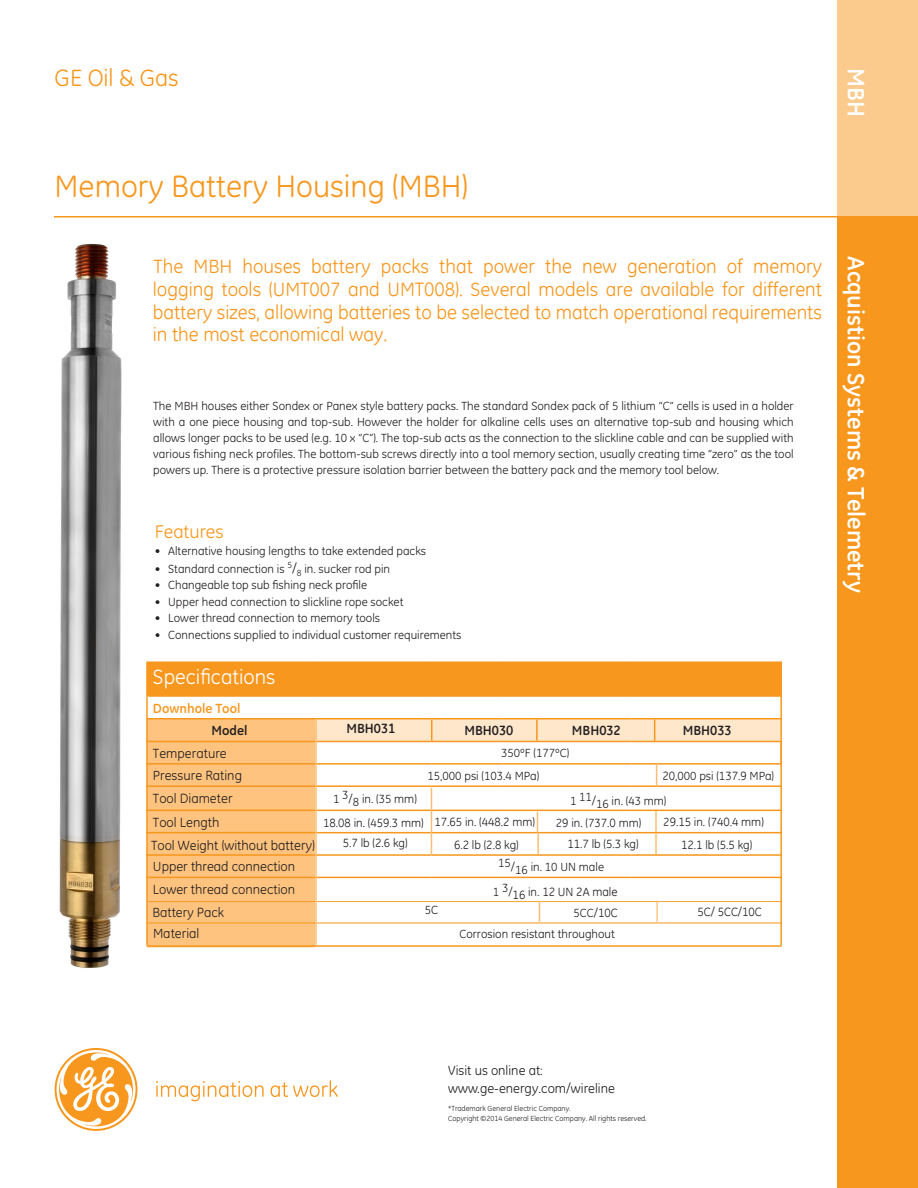
<style>
.page{position:relative;width:918px;height:1188px;background:#fff}
.page>*{position:absolute;margin:0;border:0;box-sizing:border-box;transform-origin:0 0}
.t1{font:31.5px "GE Inspira";color:#f7971d}
.t2{font:700 24px "GE Inspira";color:#fff}
.t3{font:24px "GE Inspira";color:#f7971d}
.Table_Head_1_Left{font:21px "GE Inspira";color:#fff}
.t4{font:19.5px/22.6px "GE Inspira";color:#f7971d;text-align:justify}
.Bullet_Heading{font:18.75px "GE Inspira";color:#f7971d}
.Body{font:13.5px "GE Inspira";color:#231f20}
.Table_Center_Bold{font:700 13.5px "GE Inspira";color:#231f20}
.Table_Head_2_Left{font:700 13.5px "GE Inspira";color:#f7971d}
.Body-2{font:12px/16px "GE Inspira";color:#231f20;text-align:justify}
.Bullet{font:12px "GE Inspira";color:#231f20}
.Table_Text_Center{font:12px "GE Inspira";color:#231f20}
.t5{font:7.5px "GE Inspira";color:#231f20}
.s1{font-size:13.5px}
</style>
<div class="page">
<div style="left:837px;top:217px;width:81px;height:971px;background:#f7971d"></div>
<div style="left:837px;top:0;width:81px;height:217px;background:#fbcb8e"></div>
<hr style="left:54px;top:216px;width:864px;height:2px;background:#f7971d">
<svg style="left:55px;top:1048px;width:82px;height:83px"></svg>
<div style="left:147px;top:662px;width:634px;height:34px;background:#f7971d"></div>
<hr style="left:146px;top:662px;width:166px;height:1px;background:#f7971d">
<hr style="left:146px;top:663px;width:2px;height:32px;background:#f7971d">
<hr style="left:146px;top:695px;width:166px;height:2px;background:#f7971d">
<hr style="left:312px;top:695px;width:120px;height:2px;background:#f7971d">
<hr style="left:432px;top:695px;width:70px;height:2px;background:#f7971d">
<hr style="left:502px;top:695px;width:130px;height:2px;background:#f7971d">
<hr style="left:632px;top:695px;width:150px;height:2px;background:#f7971d">
<svg style="left:779px;top:662px;width:3px;height:283px"></svg>
<svg style="left:146px;top:697px;width:2px;height:248px"></svg>
<hr style="left:147px;top:945px;width:635px;height:3px;background:#f7971d">
<hr style="left:147px;top:922px;width:635px;height:2px;background:#f7971d">
<img style="left:59px;top:244px;width:63px;height:724px">
<svg style="left:147px;top:702px;width:634px;height:245px"></svg>
<svg style="left:156px;top:1081px;width:108px;height:20px"></svg>
<svg style="left:270px;top:1080px;width:68px;height:17px"></svg>
<p class="t3" style="left:55px;top:63px;width:126px">GE Oil &amp; Gas</p>
<p class="t2" style="left:872px;top:68px;width:50px;rotate:90deg">MBH</p>
<h1 class="t1" style="left:55px;top:168px;width:415px">Memory Battery Housing (MBH)</h1>
<h2 class="t4" style="left:153px;top:255px;width:671px">The MBH houses battery packs that power the new generation of memory logging tools (UMT007 and UMT008). Several models are available for different battery sizes, allowing batteries to be selected to match operational requirements in the most economical way.</h2>
<p class="Body-2" style="left:153px;top:398px;width:642px">The MBH houses either Sondex or Panex style battery packs. The standard Sondex pack of 5 lithium “C” cells is used in a holder with a one piece housing and top-sub. However the holder for alkaline cells uses an alternative top-sub and housing which allows longer packs to be used (e.g. 10 x “C”). The top-sub acts as the connection to the slickline cable and can be supplied with various fishing neck profiles. The bottom-sub screws directly into a tool memory section, usually creating time “zero” as the tool powers up. There is a protective pressure isolation barrier between the battery pack and the memory tool below.</p>
<p class="Bullet_Heading" style="left:155px;top:521px;width:70px">Features</p>
<p class="Bullet" style="left:155px;top:544px;width:273px">• Alternative housing lengths to take extended packs</p>
<p class="Bullet" style="left:155px;top:562px;width:237px">• Standard connection is <sup>5</sup><span class="s1">/</span><sub>8</sub> in. sucker rod pin</p>
<p class="Bullet" style="left:155px;top:578px;width:214px">• Changeable top sub fishing neck profile</p>
<p class="Bullet" style="left:155px;top:595px;width:250px">• Upper head connection to slickline rope socket</p>
<p class="Bullet" style="left:155px;top:611px;width:227px">• Lower thread connection to memory tools</p>
<p class="Bullet" style="left:155px;top:628px;width:308px">• Connections supplied to individual customer requirements</p>
<p class="Table_Head_1_Left" style="left:153px;top:665px;width:124px">Specifications</p>
<p class="Table_Head_2_Left" style="left:153px;top:699px;width:89px">Downhole Tool</p>
<p class="Table_Center_Bold" style="left:212px;top:722px;width:37px">Model</p>
<p class="Table_Center_Bold" style="left:346px;top:720px;width:50px">MBH031</p>
<p class="Table_Center_Bold" style="left:464px;top:722px;width:50px">MBH030</p>
<p class="Table_Center_Bold" style="left:572px;top:721px;width:50px">MBH032</p>
<p class="Table_Center_Bold" style="left:683px;top:721px;width:50px">MBH033</p>
<p class="Body" style="left:153px;top:745px;width:75px">Temperature</p>
<p class="Table_Text_Center" style="left:501px;top:746px;width:70px">350ºF (177ºC)</p>
<p class="Body" style="left:153px;top:768px;width:91px">Pressure Rating</p>
<p class="Table_Text_Center" style="left:428px;top:769px;width:113px">15,000 psi (103.4 MPa)</p>
<p class="Body" style="left:153px;top:790px;width:81px">Tool Diameter</p>
<p class="Table_Text_Center" style="left:333px;top:792px;width:85px">1 3/8 in. (35 mm)</p>
<p class="Table_Text_Center" style="left:570px;top:794px;width:98px">1 11/16 in. (43 mm)</p>
<p class="Body" style="left:153px;top:815px;width:68px">Tool Length</p>
<p class="Table_Text_Center" style="left:323px;top:816px;width:102px">18.08 in. (459.3 mm)</p>
<p class="Table_Text_Center" style="left:434px;top:815px;width:102px">17.65 in. (448.2 mm)</p>
<p class="Table_Text_Center" style="left:663px;top:815px;width:102px">29.15 in. (740.4 mm)</p>
<p class="Body" style="left:151px;top:837px;width:165px">Tool Weight (without battery)</p>
<p class="Table_Text_Center" style="left:343px;top:835px;width:66px">5.7 lb (2.6 kg)</p>
<p class="Table_Text_Center" style="left:681px;top:837px;width:73px">12.1 lb (5.5 kg)</p>
<p class="Body" style="left:153px;top:859px;width:144px">Upper thread connection</p>
<p class="Table_Text_Center" style="left:498px;top:860px;width:107px">15/16 in. 10 UN male</p>
<p class="Body" style="left:153px;top:881px;width:144px">Lower thread connection</p>
<p class="Body" style="left:152px;top:904px;width:73px">Battery Pack</p>
<p class="Table_Text_Center" style="left:425px;top:903px;width:15px">5C</p>
<p class="Table_Text_Center" style="left:697px;top:905px;width:66px">5C/ 5CC/10C</p>
<p class="Body" style="left:153px;top:925px;width:48px">Material</p>
<p class="Table_Text_Center" style="left:459px;top:927px;width:157px">Corrosion resistant throughout</p>
<p class="Body-2" style="left:662px;top:768px;width:113px">20,000 psi (137.9 MPa)</p>
<p class="Body-2" style="left:556px;top:815px;width:87px">29 in. (737.0 mm)</p>
<p class="Body-2" style="left:454px;top:837px;width:66px">6.2 lb (2.8 kg)</p>
<p class="Body-2" style="left:568px;top:836px;width:73px">11.7 lb (5.3 kg)</p>
<p class="Body-2" style="left:493px;top:884px;width:126px">1 3/16 in. 12 UN 2A male</p>
<p class="Body-2" style="left:574px;top:905px;width:46px">5CC/10C</p>
<p class="t2" style="left:872px;top:256px;width:338px;rotate:90deg">Acquistion Systems &amp; Telemetry</p>
<p class="Body" style="left:448px;top:1063px;width:96px">Visit us online at:</p>
<p class="Body" style="left:448px;top:1081px;width:168px">www.ge-energy.com/wireline</p>
<p class="t5" style="left:448px;top:1104px;width:124px">*Trademark General Electric Company.</p>
<p class="t5" style="left:448px;top:1114px;width:200px">Copyright ©2014 General Electric Company. All rights reserved.</p>
</div>
